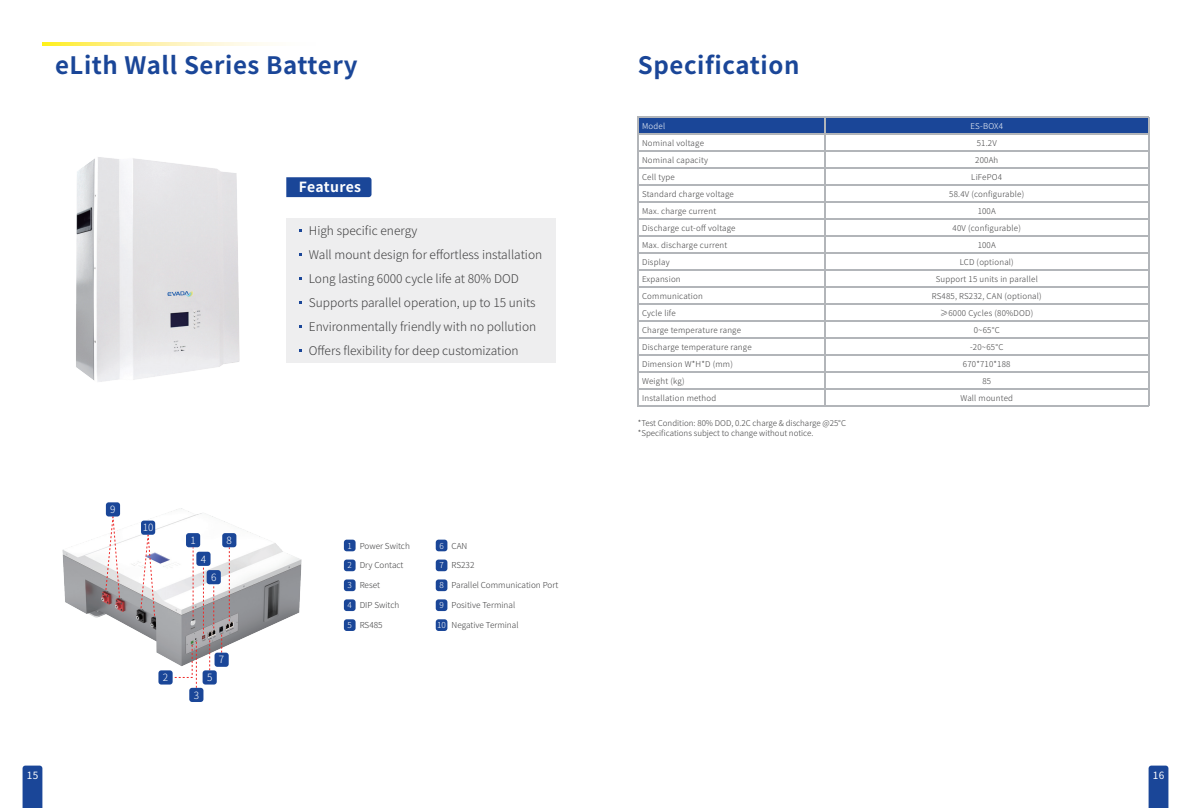
<style>
.page{position:relative;width:1191px;height:808px;background:#fff}
.page>*{position:absolute;margin:0;border:0;box-sizing:border-box;transform-origin:0 0}
.t1{font:700 24px "Source Han Sans CN";letter-spacing:.025em;color:#1a4698}
.t2{font:700 14px "Source Han Sans CN";letter-spacing:.015em;color:#fff}
.t3{font:300 12px/24px "Source Han Sans CN";color:#3e3e3f}
.t4{font:300 10px "Source Han Sans CN";color:#fff}
.t5{font:10px "Source Han Sans CN";color:#fff}
.t6{font:300 8.2px "Source Han Sans CN";color:#3e3e3f}
.t7{font:300 8px/17px "Source Han Sans CN";letter-spacing:.025em;color:#3e3e3f}
.t8{font:300 8px/10px "Source Han Sans CN";color:#3e3e3f}
.t9{font:300 8px "Source Han Sans CN";letter-spacing:.025em;color:#fff}
.s1{color:#fff}
</style>
<div class="page">
<svg style="left:1148px;top:765px;width:20px;height:43px"></svg>
<svg style="left:23px;top:765px;width:19px;height:43px"></svg>
<div style="left:286px;top:218px;width:269px;height:144px;background:#eeeeef"></div>
<div style="left:286px;top:177px;width:85px;height:20px;background:#1a4698"></div>
<svg style="left:42px;top:42px;width:226px;height:3px"></svg>
<img style="left:76px;top:157px;width:164px;height:225px">
<img style="left:62px;top:505px;width:288px;height:197px">
<svg style="left:193px;top:547px;width:1px;height:69px"></svg>
<div style="left:186px;top:533px;width:14px;height:14px;background:#1a4698;border-radius:3px"></div>
<svg style="left:105px;top:516px;width:15px;height:82px"></svg>
<div style="left:106px;top:502px;width:14px;height:14px;background:#1a4698;border-radius:3px"></div>
<svg style="left:140px;top:534px;width:15px;height:82px"></svg>
<div style="left:141px;top:521px;width:14px;height:14px;background:#1a4698;border-radius:3px"></div>
<div style="left:196px;top:552px;width:14px;height:14px;background:#1a4698;border-radius:3px"></div>
<div style="left:207px;top:570px;width:14px;height:14px;background:#1a4698;border-radius:3px"></div>
<svg style="left:229px;top:547px;width:1px;height:74px"></svg>
<div style="left:222px;top:533px;width:14px;height:14px;background:#1a4698;border-radius:3px"></div>
<div style="left:158px;top:670px;width:15px;height:14px;background:#1a4698;border-radius:3px"></div>
<svg style="left:172px;top:641px;width:25px;height:47px"></svg>
<div style="left:189px;top:688px;width:14px;height:14px;background:#1a4698;border-radius:3px"></div>
<svg style="left:203px;top:566px;width:11px;height:104px"></svg>
<div style="left:203px;top:670px;width:14px;height:14px;background:#1a4698;border-radius:3px"></div>
<svg style="left:221px;top:634px;width:1px;height:19px"></svg>
<div style="left:214px;top:653px;width:15px;height:14px;background:#1a4698;border-radius:3px"></div>
<div style="left:344px;top:540px;width:11px;height:11px;background:#1a4698;border-radius:3px"></div>
<div style="left:344px;top:559px;width:11px;height:12px;background:#1a4698;border-radius:3px"></div>
<div style="left:344px;top:579px;width:11px;height:12px;background:#1a4698;border-radius:3px"></div>
<div style="left:344px;top:619px;width:11px;height:12px;background:#1a4698;border-radius:3px"></div>
<div style="left:436px;top:540px;width:11px;height:11px;background:#1a4698;border-radius:3px"></div>
<div style="left:436px;top:559px;width:11px;height:12px;background:#1a4698;border-radius:3px"></div>
<div style="left:436px;top:579px;width:11px;height:12px;background:#1a4698;border-radius:3px"></div>
<div style="left:436px;top:599px;width:11px;height:12px;background:#1a4698;border-radius:3px"></div>
<div style="left:436px;top:619px;width:11px;height:12px;background:#1a4698;border-radius:3px"></div>
<div style="left:344px;top:599px;width:11px;height:12px;background:#1a4698;border-radius:3px"></div>
<div style="left:638px;top:117px;width:510px;height:17px;background:#1a4698"></div>
<hr style="left:638px;top:117px;width:511px;height:1px;background:#b2b5b9">
<hr style="left:638px;top:134px;width:511px;height:1px;background:#b2b5b9">
<hr style="left:638px;top:151px;width:511px;height:1px;background:#b2b5b9">
<hr style="left:638px;top:168px;width:511px;height:1px;background:#b2b5b9">
<hr style="left:638px;top:185px;width:511px;height:1px;background:#b2b5b9">
<hr style="left:638px;top:202px;width:511px;height:1px;background:#b2b5b9">
<hr style="left:638px;top:219px;width:511px;height:1px;background:#b2b5b9">
<hr style="left:638px;top:236px;width:511px;height:1px;background:#b2b5b9">
<hr style="left:638px;top:253px;width:511px;height:1px;background:#b2b5b9">
<hr style="left:638px;top:270px;width:511px;height:1px;background:#b2b5b9">
<hr style="left:638px;top:287px;width:511px;height:1px;background:#b2b5b9">
<hr style="left:638px;top:304px;width:511px;height:1px;background:#b2b5b9">
<hr style="left:638px;top:321px;width:511px;height:1px;background:#b2b5b9">
<hr style="left:638px;top:338px;width:511px;height:1px;background:#b2b5b9">
<hr style="left:638px;top:355px;width:511px;height:1px;background:#b2b5b9">
<hr style="left:638px;top:372px;width:511px;height:1px;background:#b2b5b9">
<hr style="left:638px;top:389px;width:511px;height:1px;background:#b2b5b9">
<hr style="left:638px;top:406px;width:511px;height:1px;background:#b2b5b9">
<hr style="left:638px;top:117px;width:1px;height:289px;background:#b2b5b9">
<hr style="left:824px;top:117px;width:1px;height:289px;background:#b2b5b9">
<hr style="left:1148px;top:117px;width:1px;height:289px;background:#b2b5b9">
<h1 class="t1" style="left:55px;top:52px;width:304px">eLith Wall Series Battery</h1>
<p class="t4" style="left:110px;top:504px;width:7px">9</p>
<p class="t4" style="left:143px;top:522px;width:12px">10</p>
<p class="t4" style="left:190px;top:535px;width:7px">1</p>
<p class="t4" style="left:201px;top:553px;width:7px">4</p>
<p class="t4" style="left:211px;top:572px;width:7px">6</p>
<p class="t4" style="left:227px;top:535px;width:7px">8</p>
<p class="t4" style="left:163px;top:672px;width:7px">2</p>
<p class="t4" style="left:194px;top:689px;width:7px">3</p>
<p class="t4" style="left:219px;top:654px;width:7px">7</p>
<p class="t4" style="left:207px;top:672px;width:7px">5</p>
<h2 class="t2" style="left:299px;top:179px;width:64px">Features</h2>
<p class="t3" style="left:309px;top:219px;width:235px">High specific energy<br>Wall mount design for effortless installation Long lasting 6000 cycle life at 80% DOD Supports parallel operation, up to 15 units Environmentally friendly with no pollution Offers flexibility for deep customization</p>
<p class="t6" style="left:347px;top:541px;width:64px"><span class="s1">1</span> Power Switch</p>
<p class="t6" style="left:347px;top:561px;width:57px"><span class="s1">2</span> Dry Contact</p>
<p class="t6" style="left:347px;top:581px;width:34px"><span class="s1">3</span> Reset</p>
<p class="t6" style="left:347px;top:620px;width:37px"><span class="s1">5</span> RS485</p>
<p class="t6" style="left:347px;top:601px;width:53px"><span class="s1">4</span> DIP Switch</p>
<p class="t6" style="left:439px;top:541px;width:29px"><span class="s1">6</span> CAN</p>
<p class="t6" style="left:439px;top:561px;width:37px"><span class="s1">7</span> RS232</p>
<p class="t6" style="left:439px;top:581px;width:120px"><span class="s1">8</span> Parallel Communication Port</p>
<p class="t6" style="left:439px;top:601px;width:77px"><span class="s1">9</span> Positive Terminal</p>
<p class="t6" style="left:437px;top:620px;width:83px"><span class="s1">10</span> Negative Terminal</p>
<h1 class="t1" style="left:638px;top:52px;width:163px">Specification</h1>
<p class="t9" style="left:642px;top:122px;width:25px">Model</p>
<p class="t9" style="left:970px;top:122px;width:34px">ES-BOX4</p>
<p class="t7" style="left:642px;top:134px;width:111px">Nominal voltage<br>Nominal capacity<br>Cell type<br>Standard charge voltage<br>Max. charge current<br>Discharge cut-off voltage<br>Max. discharge current<br>Display<br>Expansion<br>Communication<br>Cycle life<br>Charge temperature range<br>Discharge temperature range<br>Dimension W*H*D (mm)<br>Weight (kg)<br>Installation method</p>
<p class="t7" style="left:931px;top:134px;width:111px;text-align:center">51.2V<br>200Ah<br>LiFePO4<br>58.4V (configurable)<br>100A<br>40V (configurable)<br>100A<br>LCD (optional)<br>Support 15 units in parallel<br>RS485, RS232, CAN (optional) ≥6000 Cycles (80%DOD)<br>0~65°C<br>-20~65°C<br>670*710*188<br>85<br>Wall mounted</p>
<p class="t8" style="left:638px;top:418px;width:210px">*Test Condition: 80% DOD, 0.2C charge &amp; discharge @25°C *Specifications subject to change without notice.</p>
<p class="t5" style="left:27px;top:770px;width:13px">15</p>
<p class="t5" style="left:1152px;top:770px;width:13px">16</p>
</div>
